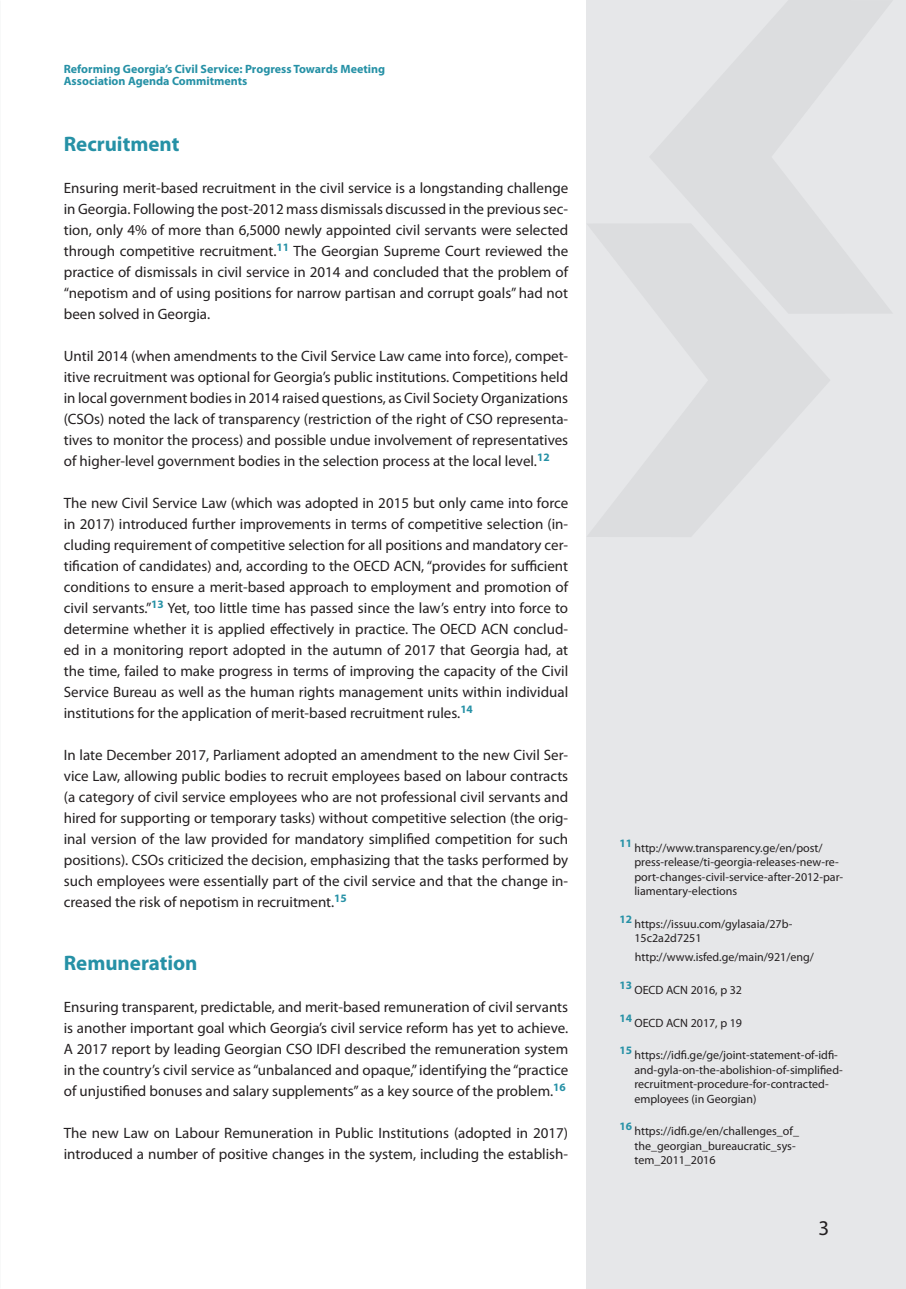
<style>
.page{position:relative;width:906px;height:1289px;background:#fff}
.page>*{position:absolute;margin:0;border:0;box-sizing:border-box;transform-origin:0 0}
.Qvesatauri{font:700 21px "Myriad Pro";color:#2691a6}
.t1{font:21px "Myriad Pro";color:#231f20}
.t2{font:15px/21px "Myriad Pro";color:#231f20;text-align:justify}
.t3{font:12px/14.4px "Myriad Pro";color:#231f20}
.t4{font:700 12px "Myriad Pro";color:#2691a6}
</style>
<div class="page">
<div style="left:586px;top:0;width:320px;height:1288px;background:#e6e7e9"></div>
<p class="t4" style="left:64px;top:61px;width:323px">Reforming Georgia’s Civil Service: Progress Towards Meeting</p>
<p class="t4" style="left:64px;top:74px;width:185px">Association Agenda Commitments</p>
<p class="Qvesatauri" style="left:64px;top:130px;width:117px">Recruitment</p>
<p class="t2" style="left:64px;top:177px;width:506px">Ensuring merit-based recruitment in the civil service is a longstanding challenge in Georgia. Following the post-2012 mass dismissals discussed in the previous sec&shy;tion, only 4% of more than 6,5000 newly appointed civil servants were selected through competitive recruitment.<sup>11</sup> The Georgian Supreme Court reviewed the practice of dismissals in civil service in 2014 and concluded that the problem of “nepotism and of using positions for narrow partisan and corrupt goals” had not been solved in Georgia.</p>
<p class="t2" style="left:64px;top:345px;width:506px">Until 2014 (when amendments to the Civil Service Law came into force), compet&shy;itive recruitment was optional for Georgia’s public institutions. Competitions held in local government bodies in 2014 raised questions, as Civil Society Organizations (CSOs) noted the lack of transparency (restriction of the right of CSO representa&shy;tives to monitor the process) and possible undue involvement of representatives of higher-level government bodies in the selection process at the local level.<sup>12</sup></p>
<p class="t2" style="left:64px;top:492px;width:506px">The new Civil Service Law (which was adopted in 2015 but only came into force in 2017) introduced further improvements in terms of competitive selection (in&shy;cluding requirement of competitive selection for all positions and mandatory cer&shy;tification of candidates) and, according to the OECD ACN, “provides for sufficient conditions to ensure a merit-based approach to employment and promotion of civil servants.”<sup>13</sup> Yet, too little time has passed since the law’s entry into force to determine whether it is applied effectively in practice. The OECD ACN conclud&shy;ed in a monitoring report adopted in the autumn of 2017 that Georgia had, at the time, failed to make progress in terms of improving the capacity of the Civil Service Bureau as well as the human rights management units within individual institutions for the application of merit-based recruitment rules.<sup>14</sup></p>
<p class="t2" style="left:64px;top:744px;width:506px">In late December 2017, Parliament adopted an amendment to the new Civil Ser&shy;vice Law, allowing public bodies to recruit employees based on labour contracts (a category of civil service employees who are not professional civil servants and hired for supporting or temporary tasks) without competitive selection (the orig&shy;inal version of the law provided for mandatory simplified competition for such positions). CSOs criticized the decision, emphasizing that the tasks performed by such employees were essentially part of the civil service and that the change in&shy;creased the risk of nepotism in recruitment.<sup>15</sup></p>
<p class="Qvesatauri" style="left:64px;top:949px;width:135px">Remuneration</p>
<p class="t2" style="left:64px;top:996px;width:506px">Ensuring transparent, predictable, and merit-based remuneration of civil servants is another important goal which Georgia’s civil service reform has yet to achieve.<br>A 2017 report by leading Georgian CSO IDFI described the remuneration system in the country’s civil service as “unbalanced and opaque,” identifying the “practice of unjustified bonuses and salary supplements” as a key source of the problem.<sup>16</sup></p>
<p class="t2" style="left:64px;top:1122px;width:506px">The new Law on Labour Remuneration in Public Institutions (adopted in 2017) introduced a number of positive changes in the system, including the establish-</p>
<p class="t3" style="left:634px;top:840px;width:210px;text-indent:-15px"><sup>11</sup> http://www.transparency.ge/en/post/ press-release/ti-georgia-releases-new-re&shy;port-changes-civil-service-after-2012-par&shy;liamentary-elections</p>
<p class="t3" style="left:634px;top:916px;width:160px;text-indent:-15px"><sup>12</sup> https://issuu.com/gylasaia/27b-<br>15c2a2d7251</p>
<p class="t3" style="left:635px;top:950px;width:181px">http://www.isfed.ge/main/921/eng/</p>
<p class="t3" style="left:619px;top:982px;width:124px"><sup>13</sup> OECD ACN 2016, p 32</p>
<p class="t3" style="left:619px;top:1015px;width:124px"><sup>14</sup> OECD ACN 2017, p 19</p>
<p class="t3" style="left:634px;top:1047px;width:210px;text-indent:-15px"><sup>15</sup> https://idfi.ge/ge/joint-statement-of-idfi&shy;and-gyla-on-the-abolishion-of-simplified&shy;recruitment-procedure-for-contracted&shy;employees (in Georgian)</p>
<p class="t3" style="left:634px;top:1123px;width:166px;text-indent:-15px"><sup>16</sup> https://idfi.ge/en/challenges_of_ the_georgian_bureaucratic_sys&shy;tem_2011_2016</p>
<h1 class="t1" style="left:818px;top:1214px;width:12px">3</h1>
</div>
